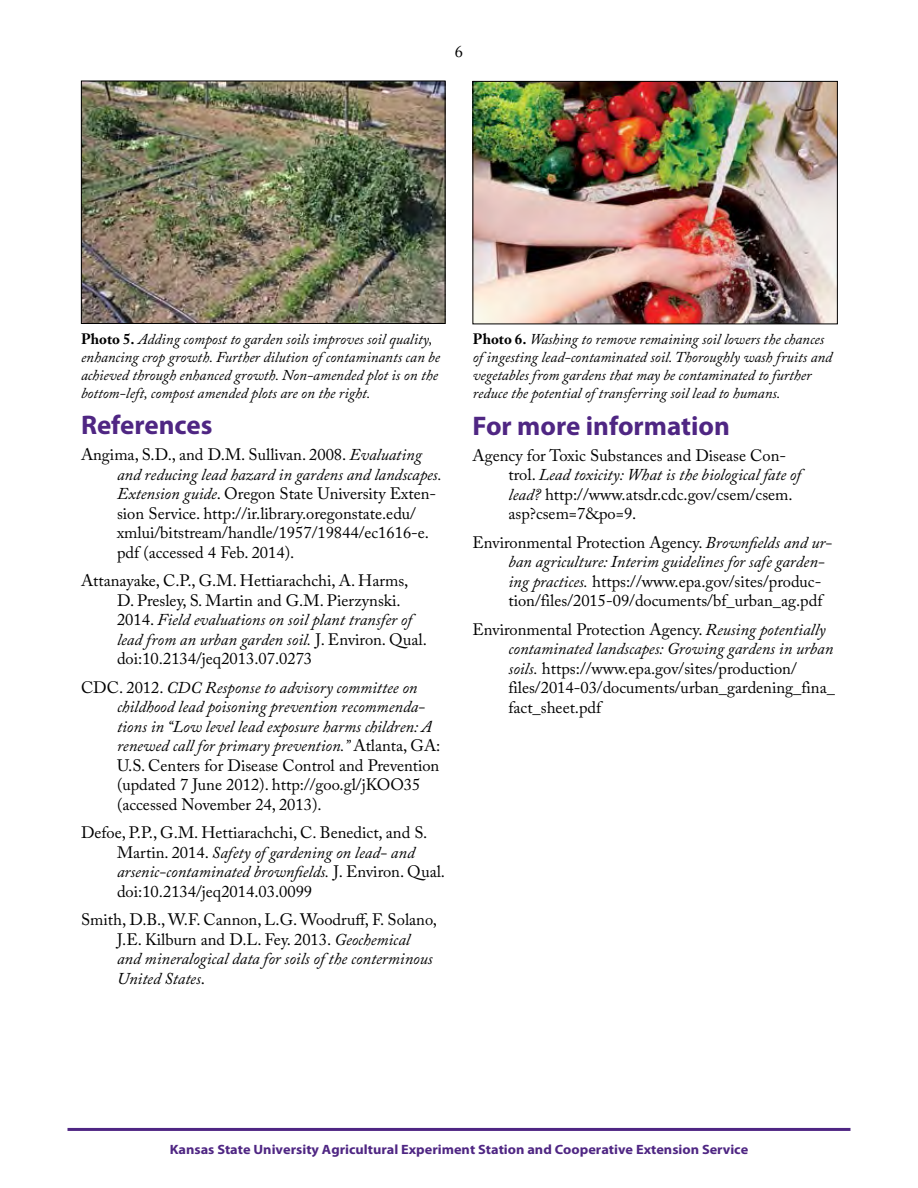
<style>
.page{position:relative;width:918px;height:1188px;background:#fff}
.page>*{position:absolute;margin:0;border:0;box-sizing:border-box;transform-origin:0 0}
.t1{font:700 27px "Myriad Pro";color:#4f2683}
.t2{font:16.5px/19.5px "Adobe Caslon Pro";color:#000}
.t3{font:italic 16.5px/19.5px "Adobe Caslon Pro";color:#000}
.t4{font:italic 15px/18px "Adobe Caslon Pro";color:#000}
.t5{font:700 13.5px "Myriad Pro";color:#4f2683;scale:1.06 1}
.s1{font-weight:700;font-style:normal}
.s2{font-style:italic}
.s3{font-style:normal}
</style>
<div class="page">
<img style="left:83px;top:83px;width:361px;height:239px">
<div style="left:81px;top:81px;width:365px;height:243px;border:1px solid #000"></div>
<img style="left:474px;top:83px;width:362px;height:239px">
<div style="left:472px;top:81px;width:366px;height:243px;border:1px solid #000"></div>
<hr style="left:68px;top:1128px;width:782px;height:3px;background:#4f2683">
<p class="t2" style="left:455px;top:42px;width:10px">6</p>
<p class="t4" style="left:81px;top:330px;width:361px"><span class="s1">Photo 5.</span> Adding compost to garden soils improves soil quality, enhancing crop growth. Further dilution of contaminants can be achieved through enhanced growth. Non-amended plot is on the bottom-left, compost amended plots are on the right.</p>
<p class="t4" style="left:473px;top:330px;width:361px"><span class="s1">Photo 6.</span> Washing to remove remaining soil lowers the chances of ingesting lead-contaminated soil. Thoroughly wash fruits and vegetables from gardens that may be contaminated to further reduce the potential of transferring soil lead to humans.</p>
<h1 class="t1" style="left:81px;top:407px;width:133px">References</h1>
<p class="t2" style="left:117px;top:445px;width:326px;text-indent:-36px">Angima, S.D., and D.M. Sullivan. 2008. <span class="s2">Evaluating and reducing lead hazard in gardens and landscapes.<br>Extension guide</span>. Oregon State University Exten&shy;sion Service. http://ir.library.oregonstate.edu/ xmlui/bitstream/handle/1957/19844/ec1616-e. pdf (accessed 4 Feb. 2014).</p>
<p class="t2" style="left:117px;top:571px;width:312px;text-indent:-36px">Attanayake, C.P., G.M. Hettiarachchi, A. Harms, D. Presley, S. Martin and G.M. Pierzynski.<br>2014. <span class="s2">Field evaluations on soil plant transfer of lead from an urban garden soil.</span> J. Environ. Qual. doi:10.2134/jeq2013.07.0273</p>
<p class="t3" style="left:117px;top:677px;width:325px;text-indent:-36px"><span class="s3">CDC. 2012.</span> CDC Response to advisory committee on childhood lead poisoning prevention recommenda&shy;tions in “Low level lead exposure harms children: A renewed call for primary prevention.” <span class="s3">Atlanta, GA:<br>U.S. Centers for Disease Control and Prevention (updated 7 June 2012). http://goo.gl/jKOO35 (accessed November 24, 2013).</span></p>
<p class="t2" style="left:117px;top:823px;width:330px;text-indent:-36px">Defoe, P.P., G.M. Hettiarachchi, C. Benedict, and S.<br>Martin. 2014. <span class="s2">Safety of gardening on lead- and arsenic-contaminated brownfields.</span> J. Environ. Qual. doi:10.2134/jeq2014.03.0099</p>
<p class="t2" style="left:117px;top:910px;width:321px;text-indent:-36px">Smith, D.B., W.F. Cannon, L.G. Woodruff, F. Solano, J.E. Kilburn and D.L. Fey. 2013. <span class="s2">Geochemical and mineralogical data for soils of the conterminous United States</span>.</p>
<h1 class="t1" style="left:472px;top:408px;width:259px">For more information</h1>
<p class="t2" style="left:509px;top:445px;width:294px;text-indent:-36px">Agency for Toxic Substances and Disease Con&shy;trol. <span class="s2">Lead toxicity: What is the biological fate of lead?</span> http://www.atsdr.cdc.gov/csem/csem. asp?csem=7&amp;po=9.</p>
<p class="t2" style="left:509px;top:532px;width:325px;text-indent:-36px">Environmental Protection Agency. <span class="s2">Brownfields and ur&shy;ban agriculture: Interim guidelines for safe garden&shy;ing practices.</span> https://www.epa.gov/sites/produc&shy;tion/files/2015-09/documents/bf_urban_ag.pdf</p>
<p class="t2" style="left:509px;top:619px;width:328px;text-indent:-36px">Environmental Protection Agency. <span class="s2">Reusing potentially contaminated landscapes: Growing gardens in urban soils.</span> https://www.epa.gov/sites/production/ files/2014-03/documents/urban_gardening_fina_ fact_sheet.pdf</p>
<p class="t5" style="left:170px;top:1141px;width:547px">Kansas State University Agricultural Experiment Station and Cooperative Extension Service</p>
</div>
